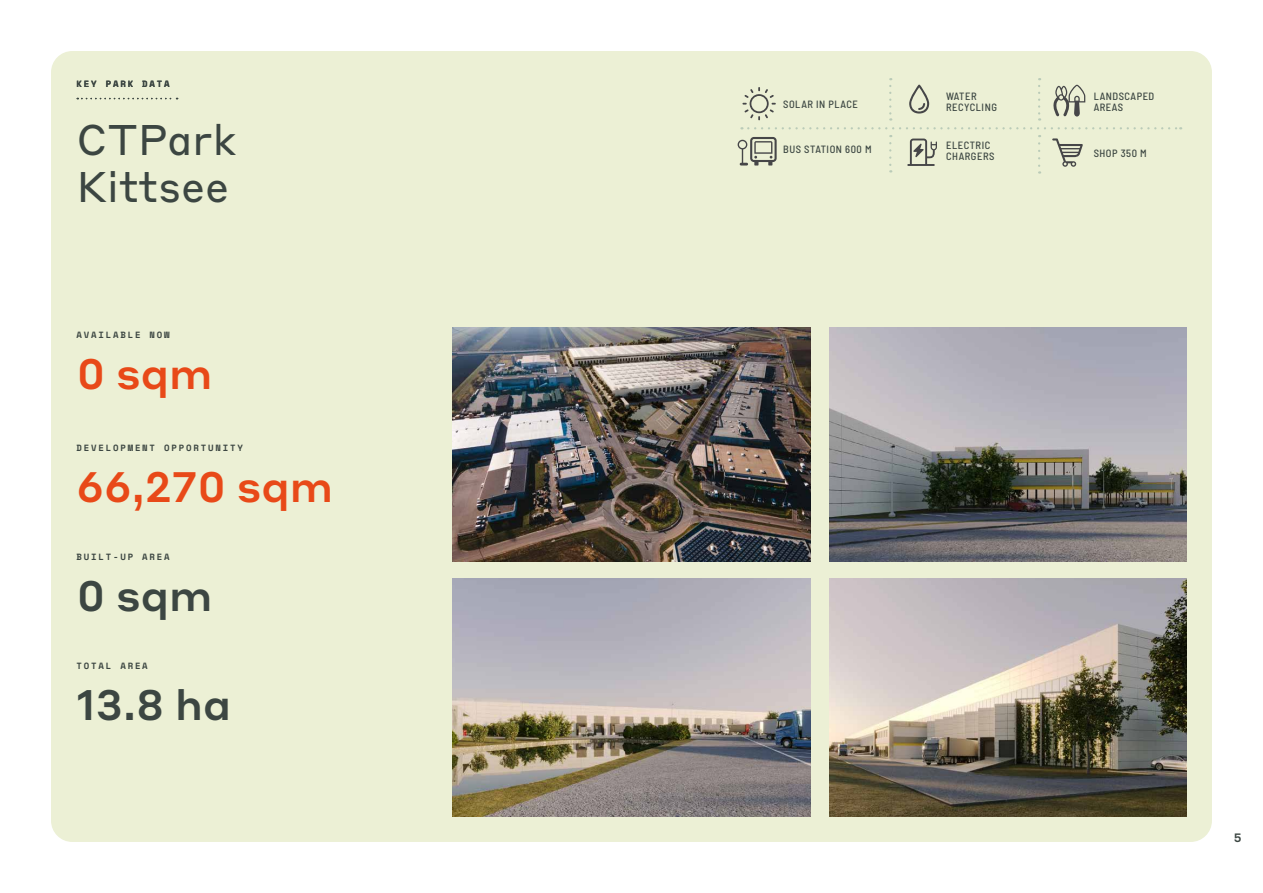
<style>
.page{position:relative;width:1263px;height:893px;background:#fff}
.page>*{position:absolute;margin:0;border:0;box-sizing:border-box;transform-origin:0 0}
.t1{font:42.3px/47px "Styrene B";color:#3c4642}
.t2{font:500 42px "Styrene A";color:#e84918}
.t3{font:500 42px "Styrene A";color:#3c4642}
.t4{font:500 12px "Styrene B";color:#3c4642}
.t5{font:500 semi-condensed 10.5px/11.2px "Barlow";letter-spacing:.05em;color:#3c4642}
.t6{font:700 9px "Space Mono";letter-spacing:.2em;color:#3c4642}
</style>
<div class="page">
<div style="left:51px;top:51px;width:1161px;height:791px;background:#ecf0d5;border-radius:21px"></div>
<svg style="left:909px;top:84px;width:20px;height:30px"></svg>
<svg style="left:907px;top:139px;width:30px;height:27px"></svg>
<svg style="left:1053px;top:85px;width:32px;height:32px"></svg>
<svg style="left:742px;top:87px;width:34px;height:33px"></svg>
<svg style="left:77px;top:98px;width:101px;height:1px"></svg>
<svg style="left:889px;top:86px;width:2px;height:35px"></svg>
<svg style="left:889px;top:143px;width:2px;height:29px"></svg>
<svg style="left:1038px;top:86px;width:2px;height:35px"></svg>
<svg style="left:1038px;top:143px;width:2px;height:31px"></svg>
<svg style="left:748px;top:127px;width:433px;height:2px"></svg>
<img style="left:453px;top:327px;width:357px;height:234px">
<img style="left:830px;top:327px;width:357px;height:234px">
<img style="left:829px;top:578px;width:357px;height:238px">
<img style="left:453px;top:578px;width:357px;height:238px">
<svg style="left:1052px;top:138px;width:31px;height:29px"></svg>
<svg style="left:738px;top:137px;width:39px;height:29px"></svg>
<p class="t6" style="left:77px;top:77px;width:95px">KEY PARK DATA</p>
<h1 class="t1" style="left:77px;top:113px;width:161px">CTPark<br>Kittsee</h1>
<p class="t6" style="left:77px;top:327px;width:95px">AVAILABLE NOW</p>
<h2 class="t2" style="left:77px;top:338px;width:138px">0 sqm</h2>
<p class="t6" style="left:77px;top:441px;width:168px">DEVELOPMENT OPPORTUNITY</p>
<h2 class="t2" style="left:77px;top:451px;width:258px">66,270 sqm</h2>
<p class="t6" style="left:77px;top:550px;width:95px">BUILT-UP AREA</p>
<h2 class="t3" style="left:77px;top:560px;width:138px">0 sqm</h2>
<p class="t6" style="left:77px;top:659px;width:73px">TOTAL AREA</p>
<h2 class="t3" style="left:77px;top:670px;width:156px">13.8 ha</h2>
<p class="t5" style="left:783px;top:98px;width:76px">SOLAR IN PLACE</p>
<p class="t5" style="left:946px;top:90px;width:52px">WATER<br>RECYCLING</p>
<p class="t5" style="left:1094px;top:90px;width:62px">LANDSCAPED<br>AREAS</p>
<p class="t5" style="left:946px;top:139px;width:50px">ELECTRIC<br>CHARGERS</p>
<p class="t5" style="left:1094px;top:147px;width:55px">SHOP 350 M</p>
<p class="t5" style="left:783px;top:143px;width:90px">BUS STATION 600 M</p>
<p class="t4" style="left:1234px;top:827px;width:9px">5</p>
</div>
